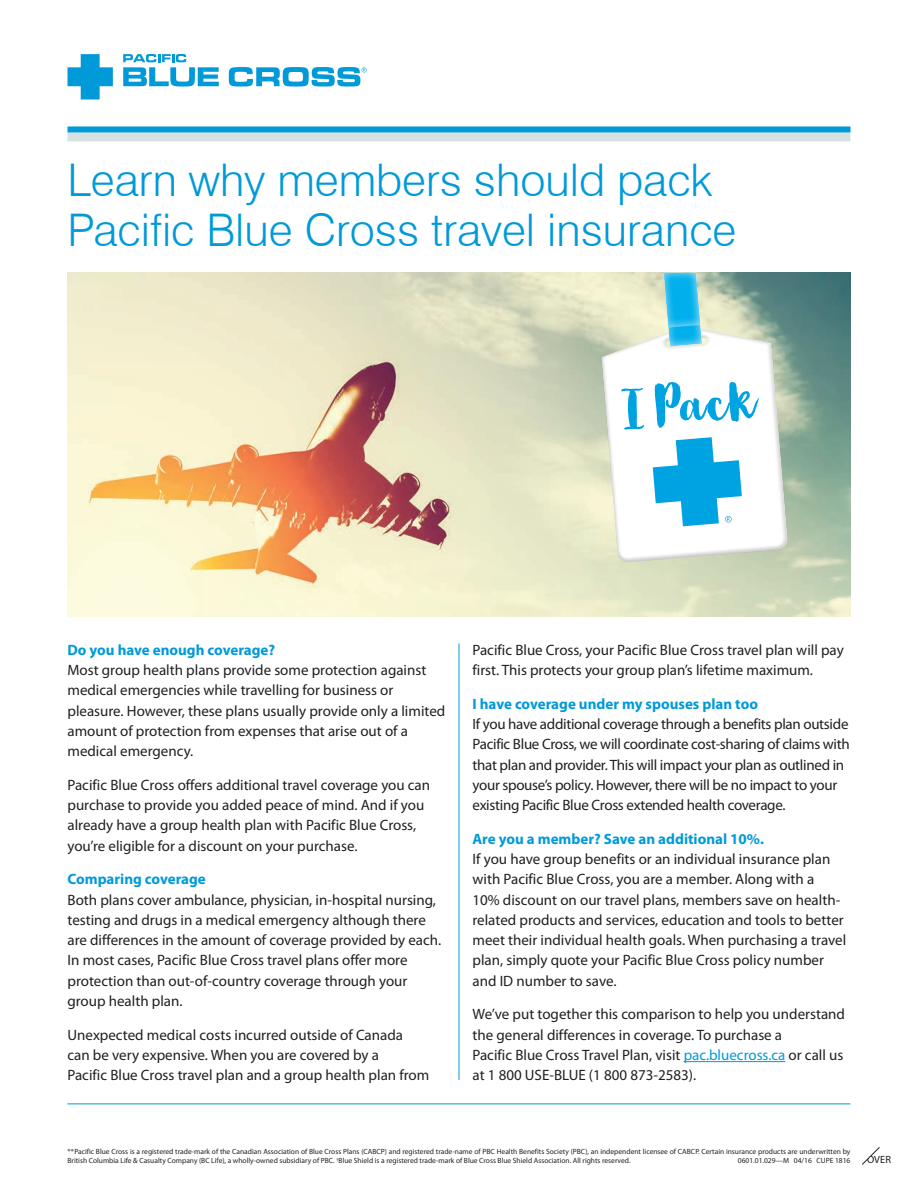
<style>
.page{position:relative;width:918px;height:1188px;background:#fff}
.page>*{position:absolute;margin:0;border:0;box-sizing:border-box;transform-origin:0 0}
.t1{font:50.4px "Wanderlust Gold";color:#00a3e2}
.pbc_headers_large{font:300 45px/49.5px "Swiss 721 BT";color:#009ad9}
.pbc_body_copy_space{font:15px/20.2px "Myriad Pro";color:#231f20}
.pbc_body_copy_space-2{font:15px/20.2px "Myriad Pro";letter-spacing:-.02em;color:#231f20}
.pbc_headers_extra_sm{font:700 15px "Myriad Pro";color:#009ad9}
.pbc_body_copy_small{font:10.5px "Myriad Pro";color:#231f20}
.pbc_boilerplate{font:7.5px/9px "Myriad Pro";color:#231f20}
.s1{color:#009ad9}
</style>
<div class="page">
<svg style="left:862px;top:1147px;width:18px;height:18px"></svg>
<hr style="left:684px;top:1061px;width:101px;height:1px;background:#009ad9">
<img style="left:67px;top:273px;width:783px;height:343px">
<hr style="left:67px;top:1104px;width:783px;height:1px;background:#009ad9">
<hr style="left:459px;top:644px;width:1px;height:436px;background:#009ad9">
<svg style="left:229px;top:67px;width:138px;height:20px"></svg>
<svg style="left:123px;top:54px;width:96px;height:33px"></svg>
<svg style="left:68px;top:54px;width:45px;height:45px"></svg>
<div style="left:68px;top:132px;width:782px;height:9px;background:#d6e1e2"></div>
<div style="left:68px;top:126px;width:782px;height:6px;background:#009ad9"></div>
<svg style="left:597px;top:318px;width:192px;height:248px"></svg>
<svg style="left:653px;top:437px;width:89px;height:89px"></svg>
<svg style="left:661px;top:272px;width:43px;height:76px;background:#58c5e4"></svg>
<p class="pbc_headers_large" style="left:68px;top:155px;width:670px">Learn why members should pack<br>Pacific Blue Cross travel insurance</p>
<p class="t1" style="left:620px;top:377px;width:136px;rotate:-5deg">I Pack</p>
<p class="pbc_headers_extra_sm" style="left:68px;top:640px;width:209px">Do you have enough coverage?</p>
<p class="pbc_body_copy_space" style="left:68px;top:660px;width:379px">Most group health plans provide some protection against medical emergencies while travelling for business or pleasure. However, these plans usually provide only a limited amount of protection from expenses that arise out of a medical emergency.</p>
<p class="pbc_body_copy_space" style="left:68px;top:774px;width:364px">Pacific Blue Cross offers additional travel coverage you can purchase to provide you added peace of mind. And if you already have a group health plan with Pacific Blue Cross, you’re eligible for a discount on your purchase.</p>
<p class="pbc_headers_extra_sm" style="left:68px;top:869px;width:140px">Comparing coverage</p>
<p class="pbc_body_copy_space" style="left:68px;top:889px;width:375px">Both plans cover ambulance, physician, in-hospital nursing, testing and drugs in a medical emergency although there are differences in the amount of coverage provided by each.<br>In most cases, Pacific Blue Cross travel plans offer more protection than out-of-country coverage through your group health plan.</p>
<p class="pbc_body_copy_space" style="left:68px;top:1024px;width:363px">Unexpected medical costs incurred outside of Canada<br>can be very expensive. When you are covered by a<br>Pacific Blue Cross travel plan and a group health plan from</p>
<p class="pbc_body_copy_space" style="left:472px;top:639px;width:373px">Pacific Blue Cross, your Pacific Blue Cross travel plan will pay first. This protects your group plan’s lifetime maximum.</p>
<p class="pbc_headers_extra_sm" style="left:472px;top:694px;width:287px">I have coverage under my spouses plan too</p>
<p class="pbc_body_copy_space-2" style="left:472px;top:714px;width:379px">If you have additional coverage through a benefits plan outside Pacific Blue Cross, we will coordinate cost-sharing of claims with that plan and provider. This will impact your plan as outlined in your spouse’s policy. However, there will be no impact to your existing Pacific Blue Cross extended health coverage.</p>
<p class="pbc_headers_extra_sm" style="left:472px;top:829px;width:293px">Are you a member? Save an additional 10%.</p>
<p class="pbc_body_copy_space" style="left:472px;top:849px;width:375px">If you have group benefits or an individual insurance plan with Pacific Blue Cross, you are a member. Along with a<br>10% discount on our travel plans, members save on health&shy;related products and services, education and tools to better meet their individual health goals. When purchasing a travel plan, simply quote your Pacific Blue Cross policy number and ID number to save.</p>
<p class="pbc_body_copy_space" style="left:472px;top:1004px;width:374px">We’ve put together this comparison to help you understand the general differences in coverage. To purchase a<br>Pacific Blue Cross Travel Plan, visit <span class="s1">pac.bluecross.ca</span> or call us at 1 800 USE-BLUE (1 800 873-2583).</p>
<p class="pbc_boilerplate" style="left:68px;top:1147px;width:785px">®*Pacific Blue Cross is a registered trade-mark of the Canadian Association of Blue Cross Plans (CABCP) and registered trade-name of PBC Health Benefits Society (PBC), an independent licensee of CABCP. Certain insurance products are underwritten by<br>British Columbia Life &amp; Casualty Company (BC Life), a wholly-owned subsidiary of PBC. <sup>†</sup>Blue Shield is a registered trade-mark of Blue Cross Blue Shield Association. All rights reserved.</p>
<p class="pbc_boilerplate" style="left:738px;top:1156px;width:114px">0601.01.029—M 04/16 CUPE 1816</p>
<p class="pbc_body_copy_small" style="left:867px;top:1153px;width:25px">OVER</p>
</div>
